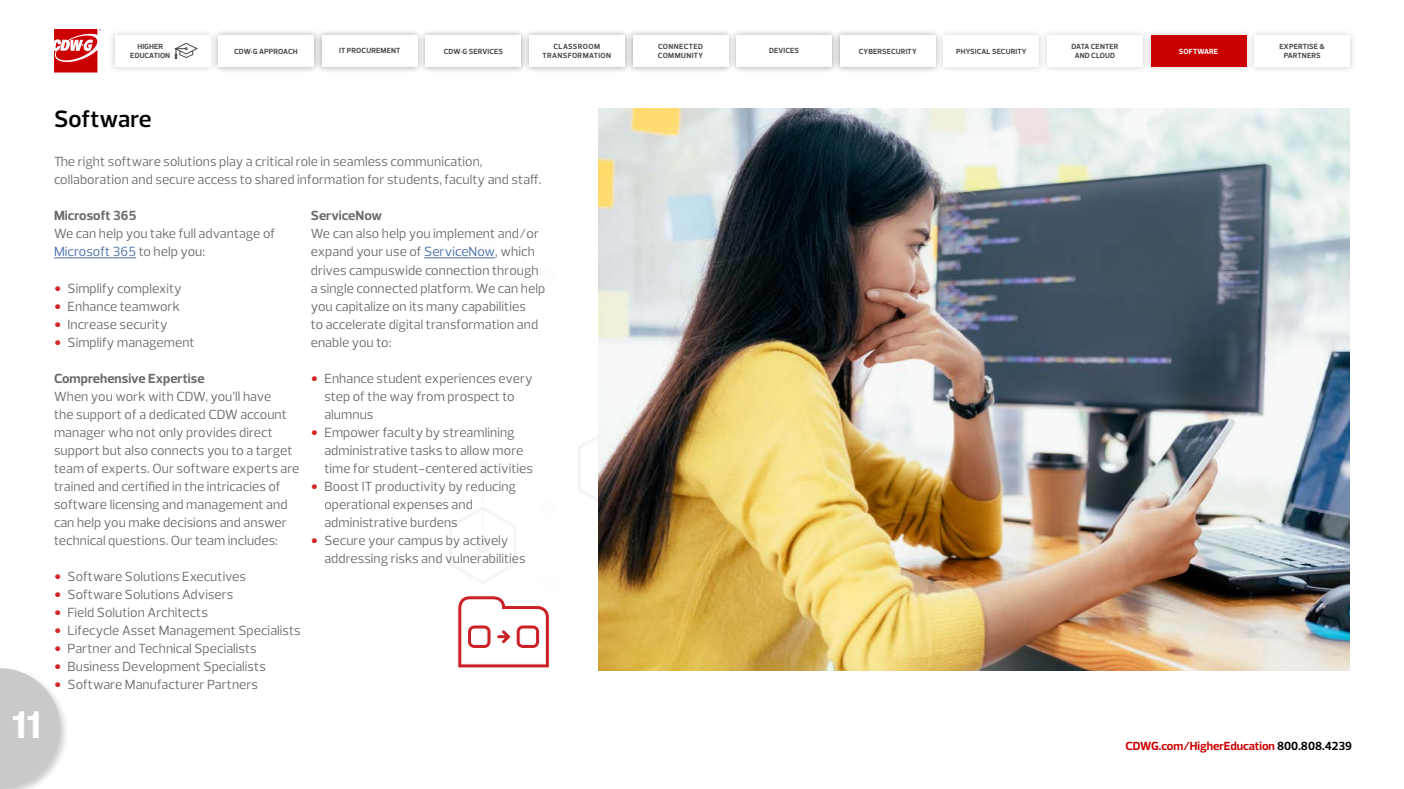
<style>
.page{position:relative;width:1404px;height:789px;background:#fff}
.page>*{position:absolute;margin:0;border:0;box-sizing:border-box;transform-origin:0 0}
.t1{font:700 40.5px "Good Headline Pro";color:#fff}
.t2{font:600 24px "Prelo";letter-spacing:.01em;color:#000}
.t3{font:13.5px/18px "Prelo";letter-spacing:.005em;color:#696a6c}
.t4{font:700 13.5px "Prelo";letter-spacing:.005em;color:#696a6c}
.t5{font:700 12px "Prelo";color:#c00}
.t6{font:700 7.5px/9.1px "Prelo";letter-spacing:.02em;color:#4d4d4f;text-align:center}
.t7{font:700 7.5px/9.1px "Prelo";letter-spacing:.045em;color:#4d4d4f;text-align:center}
.t8{font:700 7.5px/9.1px "Prelo";letter-spacing:.055em;color:#4d4d4f}
.t9{font:700 7.5px "Prelo";letter-spacing:.01em;color:#fff}
.s1{color:#456da9}
.s2{font-family:"Verdana";color:#d42626}
.s3{color:#000}
</style>
<div class="page">
<hr style="left:482px;top:468px;width:2px;height:77px;background:#000">
<div style="left:474px;top:459px;width:17px;height:17px;background:#f5f5f5;border-radius:50%"></div>
<svg style="left:473px;top:257px;width:23px;height:2px"></svg>
<div style="left:0;top:665px;width:70px;height:123px;background:#000;opacity:.2"></div>
<svg style="left:0;top:668px;width:60px;height:120px;background:#d1d1d1"></svg>
<svg style="left:54px;top:29px;width:47px;height:43px"></svg>
<div style="left:522px;top:28px;width:110px;height:46px;background:#000;opacity:.2"></div>
<div style="left:529px;top:35px;width:96px;height:31px;background:#fff"></div>
<div style="left:626px;top:28px;width:109px;height:46px;background:#000;opacity:.2"></div>
<div style="left:633px;top:35px;width:95px;height:31px;background:#fff"></div>
<div style="left:729px;top:28px;width:110px;height:46px;background:#000;opacity:.2"></div>
<div style="left:736px;top:35px;width:96px;height:31px;background:#fff"></div>
<div style="left:833px;top:28px;width:109px;height:46px;background:#000;opacity:.2"></div>
<div style="left:840px;top:35px;width:96px;height:31px;background:#fff"></div>
<div style="left:419px;top:28px;width:109px;height:46px;background:#000;opacity:.2"></div>
<div style="left:426px;top:35px;width:95px;height:31px;background:#fff"></div>
<div style="left:315px;top:28px;width:109px;height:46px;background:#000;opacity:.2"></div>
<div style="left:322px;top:35px;width:96px;height:31px;background:#fff"></div>
<div style="left:211px;top:28px;width:110px;height:46px;background:#000;opacity:.2"></div>
<div style="left:218px;top:35px;width:96px;height:31px;background:#fff"></div>
<div style="left:108px;top:28px;width:109px;height:46px;background:#000;opacity:.2"></div>
<div style="left:115px;top:35px;width:95px;height:31px;background:#fff"></div>
<div style="left:937px;top:28px;width:109px;height:46px;background:#000;opacity:.2"></div>
<div style="left:944px;top:35px;width:95px;height:31px;background:#fff"></div>
<div style="left:1040px;top:28px;width:110px;height:46px;background:#000;opacity:.2"></div>
<div style="left:1047px;top:35px;width:96px;height:31px;background:#fff"></div>
<div style="left:1144px;top:28px;width:109px;height:46px;background:#000;opacity:.2"></div>
<div style="left:1151px;top:35px;width:95px;height:31px;background:#c00"></div>
<div style="left:1247px;top:28px;width:110px;height:46px;background:#000;opacity:.2"></div>
<div style="left:1254px;top:35px;width:96px;height:31px;background:#fff"></div>
<svg style="left:175px;top:43px;width:23px;height:16px"></svg>
<hr style="left:54px;top:257px;width:82px;height:1px;background:#456da9">
<hr style="left:424px;top:257px;width:71px;height:1px;background:#456da9">
<img style="left:598px;top:109px;width:752px;height:561px">
<svg style="left:457px;top:504px;width:168px;height:164px"></svg>
<p class="t6" style="left:130px;top:42px;width:41px">HIGHER<br>EDUCATION</p>
<p class="t6" style="left:956px;top:47px;width:72px">PHYSICAL SECURITY</p>
<p class="t6" style="left:1071px;top:42px;width:49px">DATA CENTER<br>AND CLOUD</p>
<p class="t9" style="left:1179px;top:46px;width:41px">SOFTWARE</p>
<p class="t6" style="left:1280px;top:42px;width:47px">EXPERTISE &amp;<br>PARTNERS</p>
<p class="t7" style="left:543px;top:42px;width:70px">CLASSROOM<br>TRANSFORMATION</p>
<p class="t8" style="left:658px;top:42px;width:47px">CONNECTED<br>COMMUNITY</p>
<p class="t6" style="left:234px;top:47px;width:65px">CDW•G APPROACH</p>
<p class="t6" style="left:339px;top:46px;width:63px">IT PROCUREMENT</p>
<p class="t6" style="left:444px;top:47px;width:61px">CDW•G SERVICES</p>
<p class="t6" style="left:769px;top:46px;width:31px">DEVICES</p>
<p class="t6" style="left:859px;top:47px;width:59px">CYBERSECURITY</p>
<h1 class="t1" style="left:12px;top:706px;width:31px">11</h1>
<h2 class="t2" style="left:54px;top:104px;width:99px">Software</h2>
<p class="t3" style="left:54px;top:153px;width:489px">The right software solutions play a critical role in seamless communication, collaboration and secure access to shared information for students, faculty and staff.</p>
<p class="t4" style="left:54px;top:207px;width:84px">Microsoft 365</p>
<p class="t3" style="left:54px;top:225px;width:223px">We can help you take full advantage of<br><span class="s1">Microsoft 365</span> to help you:</p>
<p class="t3" style="left:54px;top:279px;width:129px"><span class="s2">•</span> Simplify complexity</p>
<p class="t3" style="left:54px;top:297px;width:127px"><span class="s2">•</span> Enhance teamwork</p>
<p class="t3" style="left:54px;top:315px;width:115px"><span class="s2">•</span> Increase security</p>
<p class="t3" style="left:54px;top:333px;width:142px"><span class="s2">•</span> Simplify management</p>
<p class="t4" style="left:311px;top:207px;width:73px">ServiceNow</p>
<p class="t3" style="left:311px;top:225px;width:236px">We can also help you implement and/or expand your use of <span class="s1">ServiceNow</span>, which drives campuswide connection through a single connected platform. We can help you capitalize on its many capabilities<br>to accelerate digital transformation and enable you to:</p>
<p class="t3" style="left:324px;top:369px;width:210px;text-indent:-14px"><span class="s2">•</span> Enhance student experiences every step of the way from prospect to alumnus</p>
<p class="t3" style="left:324px;top:423px;width:210px;text-indent:-14px"><span class="s2">•</span> Empower faculty by streamlining administrative tasks to allow more time for student-centered activities</p>
<p class="t3" style="left:324px;top:477px;width:193px;text-indent:-14px"><span class="s2">•</span> Boost IT productivity by reducing operational expenses and administrative burdens</p>
<p class="t3" style="left:324px;top:531px;width:203px;text-indent:-14px"><span class="s2">•</span> Secure your campus by actively addressing risks and vulnerabilities</p>
<p class="t4" style="left:54px;top:370px;width:152px">Comprehensive Expertise</p>
<p class="t3" style="left:54px;top:387px;width:247px">When you work with CDW, you’ll have<br>the support of a dedicated CDW account manager who not only provides direct support but also connects you to a target team of experts. Our software experts are trained and certified in the intricacies of software licensing and management and can help you make decisions and answer technical questions. Our team includes:</p>
<p class="t3" style="left:54px;top:567px;width:194px"><span class="s2">•</span> Software Solutions Executives</p>
<p class="t3" style="left:54px;top:585px;width:181px"><span class="s2">•</span> Software Solutions Advisers</p>
<p class="t3" style="left:54px;top:603px;width:155px"><span class="s2">•</span> Field Solution Architects</p>
<p class="t3" style="left:54px;top:621px;width:248px"><span class="s2">•</span> Lifecycle Asset Management Specialists</p>
<p class="t3" style="left:54px;top:639px;width:204px"><span class="s2">•</span> Partner and Technical Specialists</p>
<p class="t3" style="left:54px;top:657px;width:213px"><span class="s2">•</span> Business Development Specialists</p>
<p class="t3" style="left:54px;top:675px;width:206px"><span class="s2">•</span> Software Manufacturer Partners</p>
<p class="t5" style="left:1125px;top:738px;width:228px">CDWG.com/HigherEducation <span class="s3">800.808.4239</span></p>
</div>
